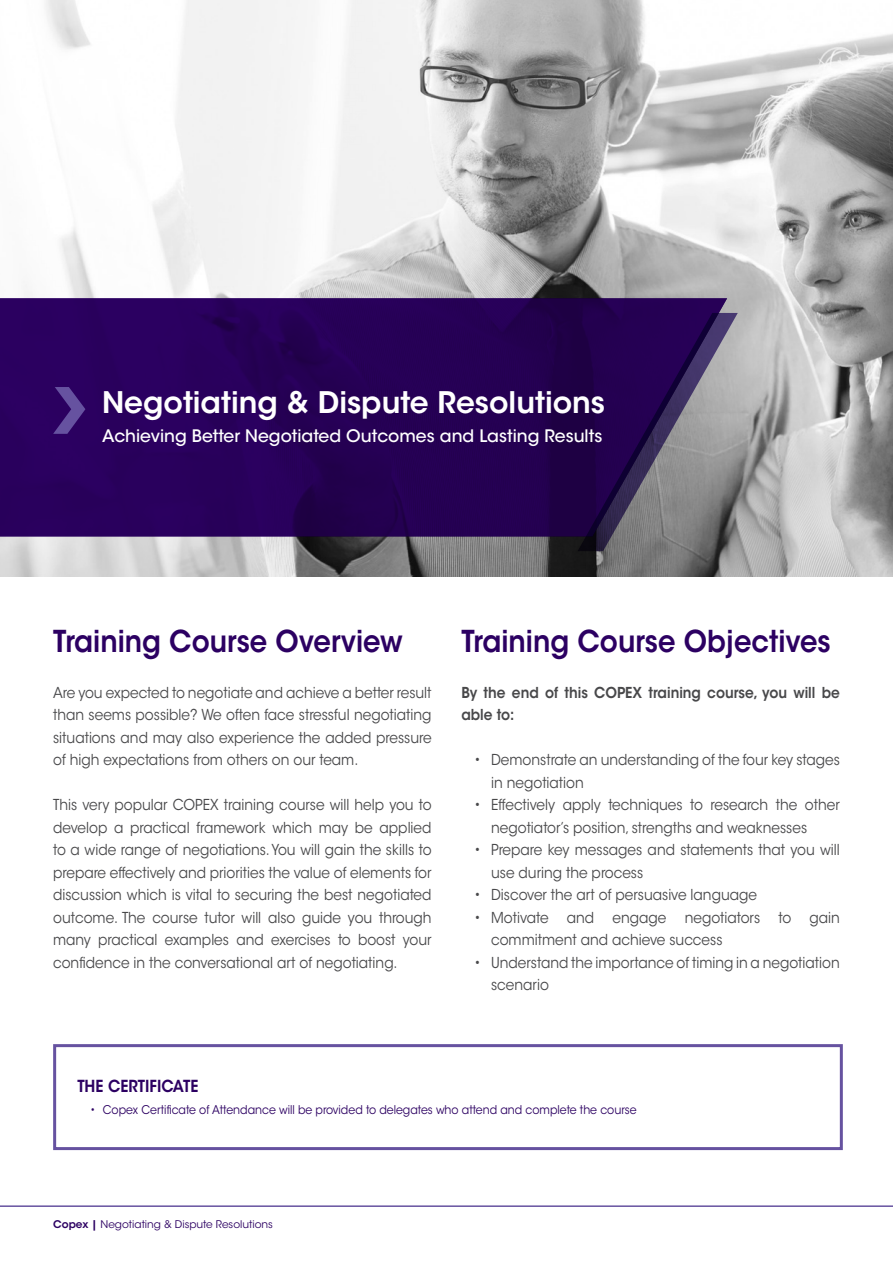
<style>
.page{position:relative;width:893px;height:1263px;background:#fff}
.page>*{position:absolute;margin:0;border:0;box-sizing:border-box;transform-origin:0 0}
.t1{font:600 30px "ITC Avant Garde Std";color:#2c0062;scale:.91 1}
.t2{font:600 29.55px "ITC Avant Garde Std";color:#fff}
.t3{font:500 17.1px "ITC Avant Garde Std";color:#fff}
.t4{font:600 16.5px "ITC Avant Garde Std";color:#2c0062;scale:.91 1}
.t5{font:15px/22.5px "ITC Avant Garde Std";color:#48484a;scale:.91 1}
.t6{font:600 15px/22.5px "ITC Avant Garde Std";color:#48484a;scale:.91 1}
.t7{font:12px "ITC Avant Garde Std";color:#2c0062;scale:.91 1}
.t8{font:10.5px "ITC Avant Garde Std";color:#2c0062}
.s1{font-weight:600}
</style>
<div class="page">
<hr style="left:0;top:1205px;width:893px;height:2px;background:#6652a0">
<svg style="left:0;top:0;width:893px;height:577px"></svg>
<div style="left:53px;top:1044px;width:790px;height:106px;border:3px solid #6652a0"></div>
<svg style="left:0;top:298px;width:727px;height:238px;background:#260057"></svg>
<svg style="left:578px;top:313px;width:160px;height:238px;background:#524169"></svg>
<svg style="left:53px;top:387px;width:32px;height:47px;background:#44247c"></svg>
<h2 class="t2" style="left:102px;top:384px;width:505px">Negotiating &amp; Dispute Resolutions</h2>
<p class="t3" style="left:102px;top:425px;width:502px">Achieving Better Negotiated Outcomes and Lasting Results</p>
<h1 class="t1" style="left:53px;top:622px;width:386px">Training Course Overview</h1>
<p class="t5" style="left:53px;top:681px;width:417px;text-align:justify">Are you expected to negotiate and achieve a better result than seems possible? We often face stressful negotiating situations and may also experience the added pressure of high expectations from others on our team.</p>
<p class="t5" style="left:53px;top:794px;width:417px;text-align:justify">This very popular COPEX training course will help you to develop a practical framework which may be applied to a wide range of negotiations. You will gain the skills to prepare effectively and priorities the value of elements for discussion which is vital to securing the best negotiated outcome. The course tutor will also guide you through many practical examples and exercises to boost your confidence in the conversational art of negotiating.</p>
<h1 class="t1" style="left:461px;top:622px;width:407px">Training Course Objectives</h1>
<p class="t6" style="left:461px;top:681px;width:417px">By the end of this COPEX training course, you will be able to:</p>
<p class="t5" style="left:491px;top:749px;width:385px;text-indent:-17px">• Demonstrate an understanding of the four key stages in negotiation</p>
<p class="t5" style="left:491px;top:794px;width:385px;text-indent:-17px">• Effectively apply techniques to research the other negotiator’s position, strengths and weaknesses</p>
<p class="t5" style="left:491px;top:839px;width:385px;text-indent:-17px">• Prepare key messages and statements that you will use during the process</p>
<p class="t5" style="left:474px;top:884px;width:312px">• Discover the art of persuasive language</p>
<p class="t5" style="left:491px;top:906px;width:385px;text-indent:-17px">• Motivate and engage negotiators to gain commitment and achieve success</p>
<p class="t5" style="left:491px;top:951px;width:385px;text-indent:-17px">• Understand the importance of timing in a negotiation scenario</p>
<p class="t4" style="left:77px;top:1075px;width:135px">THE CERTIFICATE</p>
<p class="t7" style="left:90px;top:1103px;width:602px">• Copex Certificate of Attendance will be provided to delegates who attend and complete the course</p>
<p class="t8" style="left:53px;top:1218px;width:221px"><span class="s1">Copex |</span> Negotiating &amp; Dispute Resolutions</p>
</div>
